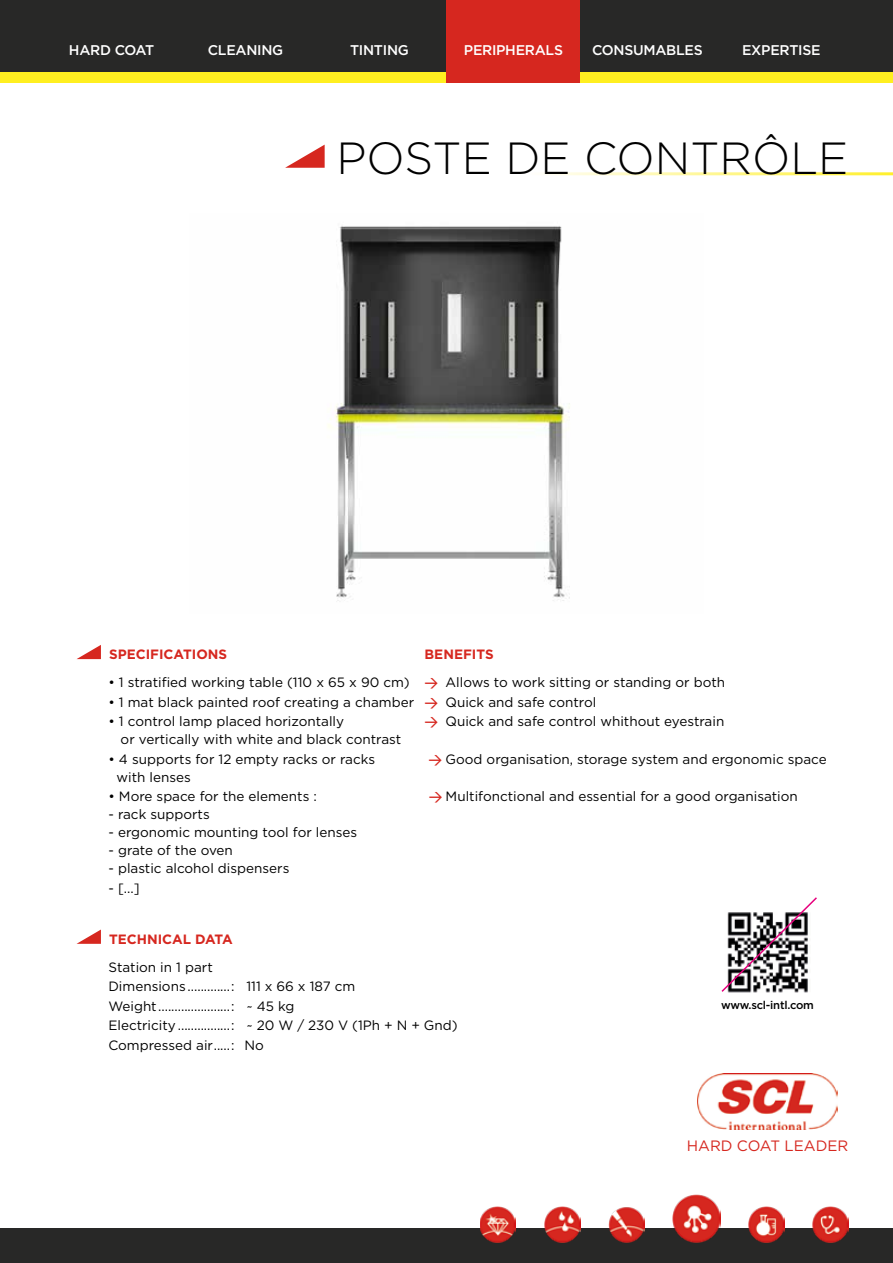
<style>
.page{position:relative;width:893px;height:1263px;background:#fff}
.page>*{position:absolute;margin:0;border:0;box-sizing:border-box;transform-origin:0 0}
.t1{font:300 45px "Gotham HTF";color:#000}
.t2{font:15px "Gotham HTF";color:#d6271f}
.t3{font:500 14.1px "Gotham HTF";letter-spacing:-.02em;color:#fff}
.t4{font:13.5px/19.5px "Gotham HTF";color:#000}
.t5{font:700 13.5px "Gotham HTF";color:#d6271f}
.t6{font:500 11.25px "Gotham HTF";letter-spacing:-.02em;color:#000}
.s1{font-family:"DIN";font-weight:500;color:#d6271f}
</style>
<div class="page">
<div style="left:0;top:0;width:893px;height:72px;background:#282827"></div>
<div style="left:0;top:72px;width:893px;height:11px;background:#ffef20"></div>
<div style="left:0;top:1229px;width:893px;height:34px;background:#282827"></div>
<div style="left:446px;top:0;width:134px;height:83px;background:#d6271f"></div>
<hr style="left:529px;top:172px;width:364px;height:3px;background:#ffef20">
<svg style="left:285px;top:145px;width:40px;height:23px"></svg>
<img style="left:328px;top:226px;width:242px;height:375px">
<img style="left:481px;top:1207px;width:34px;height:35px">
<img style="left:545px;top:1207px;width:35px;height:35px">
<img style="left:609px;top:1207px;width:35px;height:35px">
<img style="left:673px;top:1195px;width:47px;height:47px">
<img style="left:749px;top:1207px;width:35px;height:35px">
<img style="left:813px;top:1207px;width:35px;height:35px">
<img style="left:698px;top:1073px;width:139px;height:57px">
<svg style="left:721px;top:897px;width:96px;height:96px"></svg>
<svg style="left:77px;top:645px;width:24px;height:14px"></svg>
<svg style="left:77px;top:929px;width:24px;height:15px"></svg>
<p class="t3" style="left:69px;top:42px;width:87px">HARD COAT</p>
<p class="t3" style="left:208px;top:42px;width:77px">CLEANING</p>
<p class="t3" style="left:350px;top:42px;width:60px">TINTING</p>
<p class="t3" style="left:464px;top:42px;width:101px">PERIPHERALS</p>
<p class="t3" style="left:592px;top:42px;width:112px">CONSUMABLES</p>
<p class="t3" style="left:742px;top:42px;width:80px">EXPERTISE</p>
<h1 class="t1" style="left:336px;top:134px;width:513px">POSTE DE CONTRÔLE</h1>
<p class="t5" style="left:109px;top:646px;width:120px">SPECIFICATIONS</p>
<p class="t5" style="left:425px;top:646px;width:71px">BENEFITS</p>
<p class="t4" style="left:108px;top:672px;width:618px">• 1 stratified working table (110 x 65 x 90 cm) <span class="s1">&gt;</span> Allows to work sitting or standing or both</p>
<p class="t4" style="left:108px;top:692px;width:489px">• 1 mat black painted roof creating a chamber <span class="s1">&gt;</span> Quick and safe control</p>
<p class="t4" style="left:108px;top:711px;width:237px">• 1 control lamp placed horizontally</p>
<p class="t4" style="left:425px;top:711px;width:301px"><span class="s1">&gt;</span> Quick and safe control whithout eyestrain</p>
<p class="t4" style="left:121px;top:729px;width:282px">or vertically with white and black contrast</p>
<p class="t4" style="left:108px;top:749px;width:268px">• 4 supports for 12 empty racks or racks</p>
<p class="t4" style="left:429px;top:749px;width:400px"><span class="s1">&gt;</span> Good organisation, storage system and ergonomic space</p>
<p class="t4" style="left:117px;top:767px;width:76px">with lenses</p>
<p class="t4" style="left:108px;top:786px;width:210px">• More space for the elements :</p>
<p class="t4" style="left:429px;top:786px;width:371px"><span class="s1">&gt;</span> Multifonctional and essential for a good organisation</p>
<p class="t4" style="left:108px;top:804px;width:103px">- rack supports</p>
<p class="t4" style="left:108px;top:822px;width:250px">- ergonomic mounting tool for lenses</p>
<p class="t4" style="left:108px;top:840px;width:126px">- grate of the oven</p>
<p class="t4" style="left:108px;top:858px;width:182px">- plastic alcohol dispensers</p>
<p class="t4" style="left:108px;top:878px;width:33px">- [...]</p>
<p class="t5" style="left:109px;top:931px;width:125px">TECHNICAL DATA</p>
<p class="t4" style="left:108px;top:957px;width:351px">Station in 1 part<br>Dimensions .............: 111 x 66 x 187 cm Weight......................: ~ 45 kg<br>Electricity................: ~ 20 W / 230 V (1Ph + N + Gnd)<br>Compressed air.....: No</p>
<p class="t6" style="left:721px;top:999px;width:94px">www.scl-intl.com</p>
<p class="t2" style="left:687px;top:1138px;width:163px">HARD COAT LEADER</p>
</div>
